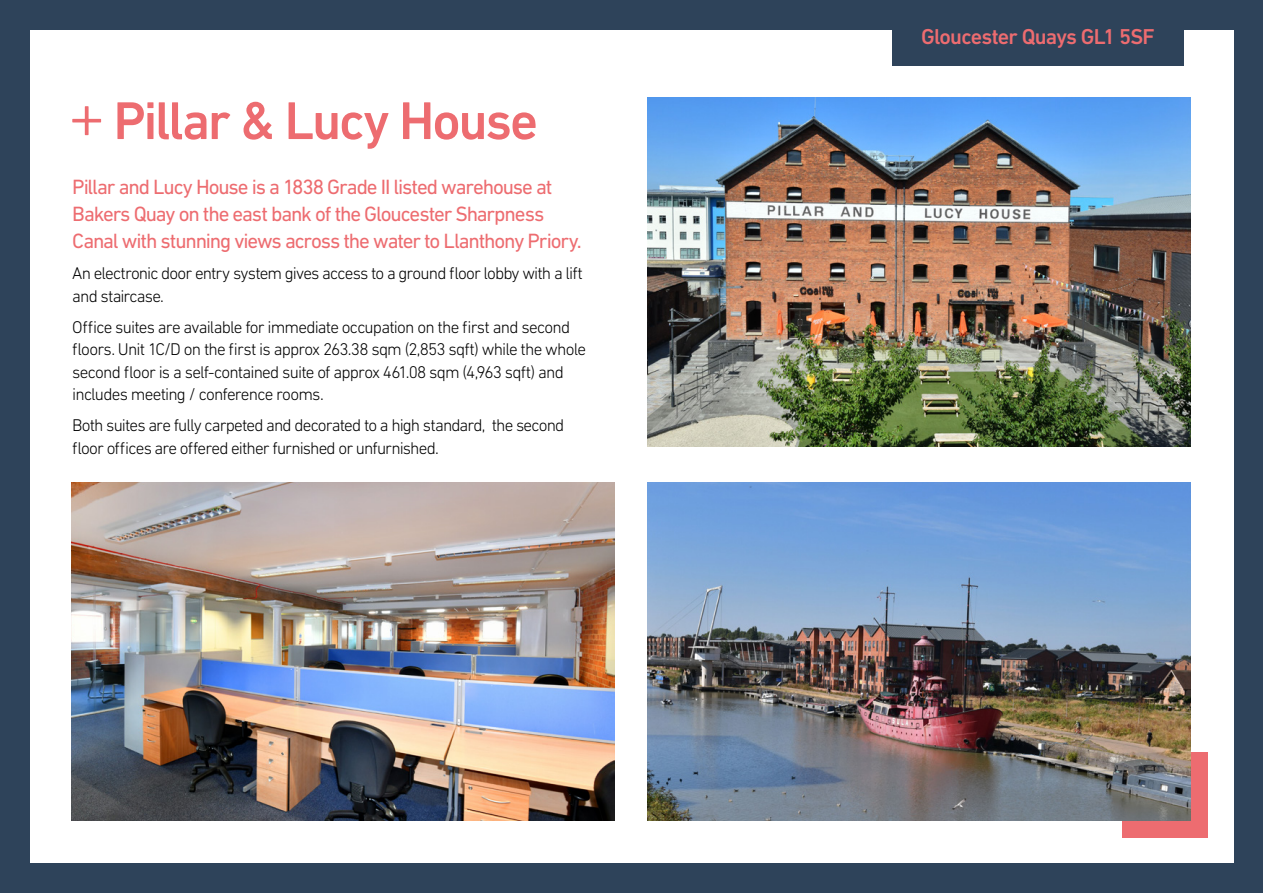
<style>
.page{position:relative;width:1263px;height:893px;background:#2e435a}
.page>*{position:absolute;margin:0;border:0;box-sizing:border-box;transform-origin:0 0}
.t1{font:500 54px "DIN Next LT Pro";letter-spacing:-.04em;color:#ed6c70}
.t2{font:500 21.9px "DIN Next LT Pro";letter-spacing:-.035em;color:#ed6c70}
.t3{font:21px/27px "DIN Next LT Pro";letter-spacing:-.055em;color:#ed6c70}
.t4{font:300 17.25px/22.5px "DIN Next LT Pro";letter-spacing:-.05em;color:#000}
.s1{font-weight:300;font-size:72px}
</style>
<div class="page">
<div style="left:30px;top:30px;width:1203px;height:833px;background:#fff"></div>
<img style="left:647px;top:98px;width:544px;height:348px">
<img style="left:71px;top:482px;width:543px;height:339px">
<div style="left:1123px;top:753px;width:85px;height:85px;background:#ed6c70"></div>
<img style="left:647px;top:482px;width:544px;height:339px">
<div style="left:892px;top:0;width:291px;height:65px;background:#2e435a"></div>
<h1 class="t1" style="left:68px;top:89px;width:472px"><span class="s1">+</span> Pillar &amp; Lucy House</h1>
<p class="t3" style="left:72px;top:173px;width:511px">Pillar and Lucy House is a 1838 Grade II listed warehouse at<br>Bakers Quay on the east bank of the Gloucester Sharpness<br>Canal with stunning views across the water to Llanthony Priory.</p>
<p class="t4" style="left:72px;top:262px;width:512px">An electronic door entry system gives access to a ground floor lobby with a lift and staircase.</p>
<p class="t4" style="left:72px;top:316px;width:515px">Office suites are available for immediate occupation on the first and second floors. Unit 1C/D on the first is approx 263.38 sqm (2,853 sqft) while the whole second floor is a self-contained suite of approx 461.08 sqm (4,963 sqft) and includes meeting / conference rooms.</p>
<p class="t4" style="left:72px;top:414px;width:493px">Both suites are fully carpeted and decorated to a high standard, the second floor offices are offered either furnished or unfurnished.</p>
<p class="t2" style="left:921px;top:24px;width:235px">Gloucester Quays GL1 5SF</p>
</div>
